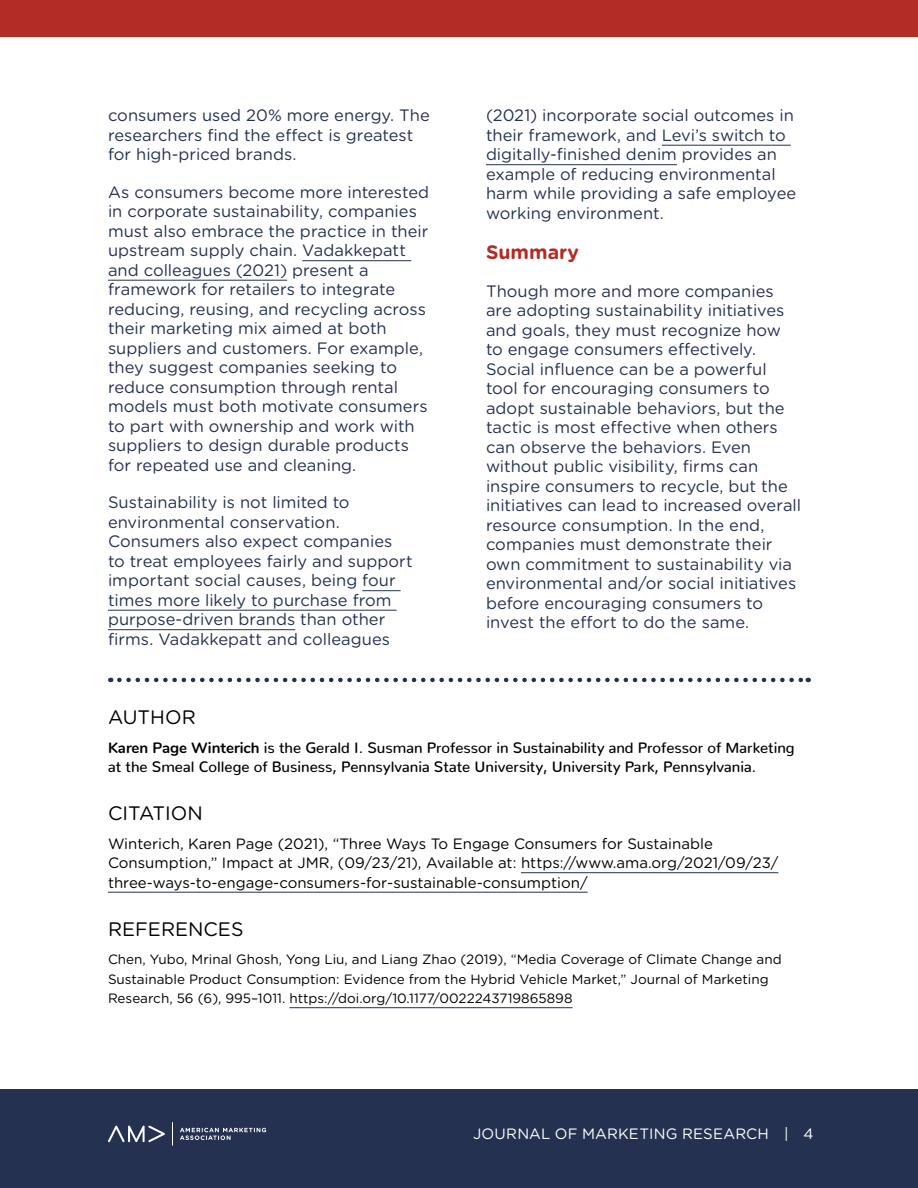
<style>
.page{position:relative;width:918px;height:1188px;background:#fff}
.page>*{position:absolute;margin:0;border:0;box-sizing:border-box;transform-origin:0 0}
.t1{font:19.5px "Gotham Rounded";color:#000}
.t2{font:700 19.5px "Gotham Rounded";color:#b32c25}
.t3{font:16.5px/19.5px "Gotham Rounded";color:#243150}
.t4{font:15px/19.5px "Gotham Rounded";color:#000}
.t5{font:500 15px/19.5px "Nunito";color:#000}
.t6{font:15px "Gotham Rounded";letter-spacing:.015em;color:#fff}
.t7{font:13.5px/19.5px "Gotham Rounded";color:#000}
.s1{font-weight:700}
</style>
<div class="page">
<div style="left:0;top:0;width:918px;height:37px;background:#b32c25"></div>
<div style="left:0;top:1089px;width:918px;height:99px;background:#243150"></div>
<svg style="left:108px;top:1125px;width:57px;height:17px"></svg>
<svg style="left:180px;top:1128px;width:86px;height:12px"></svg>
<svg style="left:172px;top:1122px;width:1px;height:24px"></svg>
<hr style="left:302px;top:260px;width:109px;height:1px;background:#243150">
<hr style="left:108px;top:280px;width:179px;height:1px;background:#243150">
<hr style="left:362px;top:590px;width:39px;height:1px;background:#243150">
<hr style="left:108px;top:610px;width:289px;height:1px;background:#243150">
<hr style="left:108px;top:629px;width:187px;height:1px;background:#243150">
<hr style="left:662px;top:145px;width:129px;height:1px;background:#243150">
<hr style="left:486px;top:164px;width:191px;height:1px;background:#243150">
<svg style="left:119px;top:678px;width:690px;height:4px"></svg>
<hr style="left:521px;top:872px;width:257px;height:1px;background:#243150">
<hr style="left:108px;top:892px;width:480px;height:1px;background:#243150">
<hr style="left:289px;top:1007px;width:284px;height:1px;background:#243150">
<p class="t3" style="left:108px;top:105px;width:324px">consumers used 20% more energy. The researchers find the effect is greatest for high-priced brands.</p>
<p class="t3" style="left:108px;top:181px;width:323px">As consumers become more interested in corporate sustainability, companies must also embrace the practice in their upstream supply chain. Vadakkepatt and colleagues (2021) present a framework for retailers to integrate reducing, reusing, and recycling across their marketing mix aimed at both suppliers and customers. For example, they suggest companies seeking to reduce consumption through rental models must both motivate consumers to part with ownership and work with suppliers to design durable products for repeated use and cleaning.</p>
<p class="t3" style="left:108px;top:492px;width:306px">Sustainability is not limited to environmental conservation.<br>Consumers also expect companies to treat employees fairly and support important social causes, being four times more likely to purchase from purpose-driven brands than other firms. Vadakkepatt and colleagues</p>
<p class="t3" style="left:486px;top:105px;width:312px">(2021) incorporate social outcomes in their framework, and Levi’s switch to digitally-finished denim provides an example of reducing environmental harm while providing a safe employee working environment.</p>
<p class="t2" style="left:486px;top:238px;width:94px">Summary</p>
<p class="t3" style="left:486px;top:280px;width:317px">Though more and more companies are adopting sustainability initiatives and goals, they must recognize how to engage consumers effectively.<br>Social influence can be a powerful tool for encouraging consumers to adopt sustainable behaviors, but the tactic is most effective when others can observe the behaviors. Even without public visibility, firms can inspire consumers to recycle, but the initiatives can lead to increased overall resource consumption. In the end, companies must demonstrate their own commitment to sustainability via environmental and/or social initiatives before encouraging consumers to invest the effort to do the same.</p>
<p class="t1" style="left:108px;top:704px;width:89px">AUTHOR</p>
<p class="t5" style="left:108px;top:736px;width:688px"><span class="s1">Karen Page Winterich</span> is the Gerald I. Susman Professor in Sustainability and Professor of Marketing at the Smeal College of Business, Pennsylvania State University, University Park, Pennsylvania.</p>
<p class="t1" style="left:108px;top:800px;width:96px">CITATION</p>
<p class="t4" style="left:108px;top:833px;width:672px">Winterich, Karen Page (2021), “Three Ways To Engage Consumers for Sustainable<br>Consumption,” Impact at JMR, (09/23/21), Available at: https://www.ama.org/2021/09/23/ three-ways-to-engage-consumers-for-sustainable-consumption/</p>
<p class="t1" style="left:108px;top:915px;width:137px">REFERENCES</p>
<p class="t7" style="left:108px;top:949px;width:675px">Chen, Yubo, Mrinal Ghosh, Yong Liu, and Liang Zhao (2019), “Media Coverage of Climate Change and<br>Sustainable Product Consumption: Evidence from the Hybrid Vehicle Market,” Journal of Marketing<br>Research, 56 (6), 995–1011. https://doi.org/10.1177/0022243719865898</p>
<p class="t6" style="left:473px;top:1124px;width:342px">JOURNAL OF MARKETING RESEARCH | 4</p>
</div>
